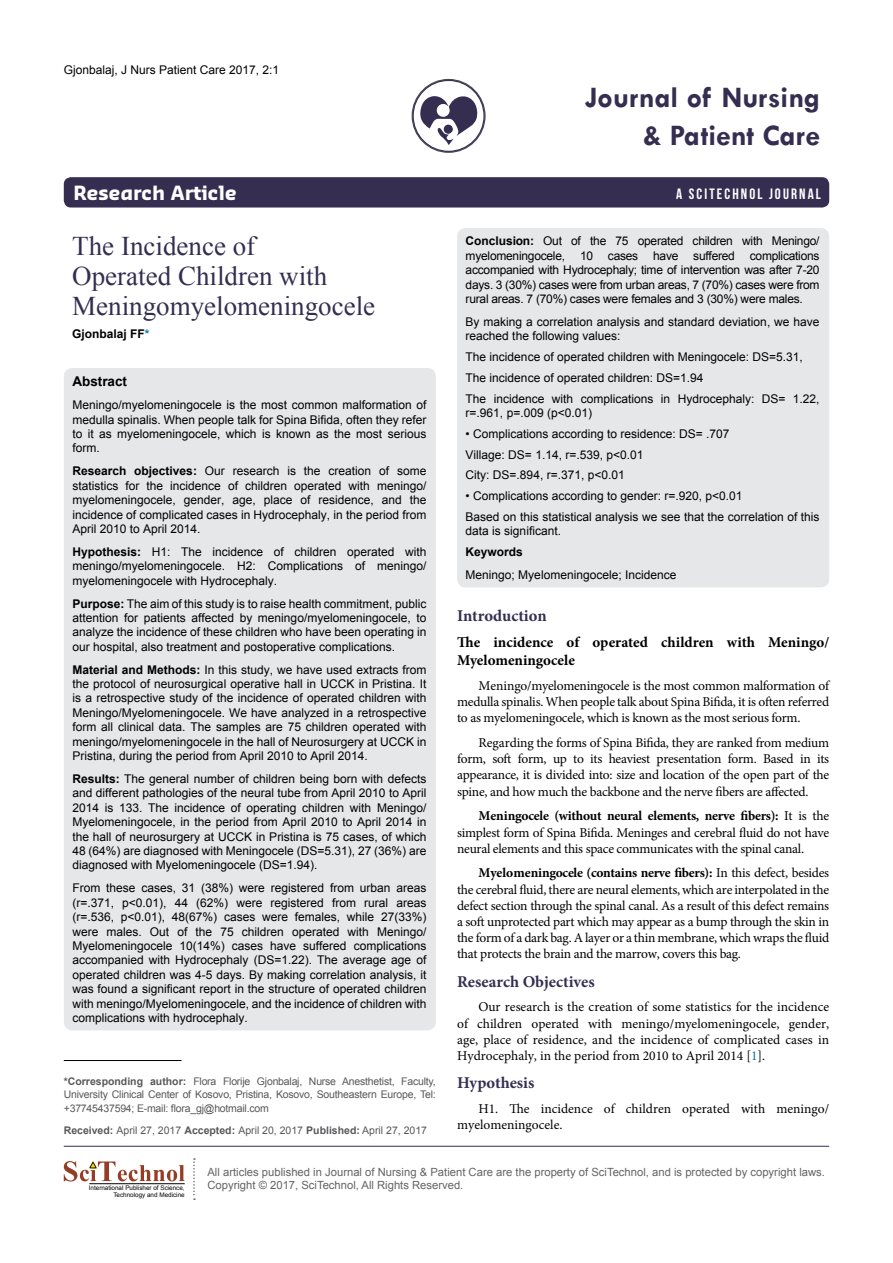
<style>
.page{position:relative;width:893px;height:1263px;background:#fff}
.page>*{position:absolute;margin:0;border:0;box-sizing:border-box;transform-origin:0 0}
.t1{font:700 30px/37.5px "Tw Cen";color:#352e51;text-align:right}
.t2{font:27px/30px "Times New Roman";color:#352e51}
.t3{font:700 19.2px "Sansa";color:#fff}
.t4{font:700 16.5px "Minion Pro";color:#352e51}
.t5{font:700 15px/18px "Minion Pro";color:#000}
.t6{font:15px "Bebas Neue";letter-spacing:.14em;color:#fff}
.t7{font:13.5px/16.2px "Minion Pro";letter-spacing:-.02em;color:#000;text-align:justify}
.t8{font:13.5px/16.2px "Minion Pro";color:#000}
.t9{font:700 13.5px "Arial";color:#000}
.t10{font:12px/14.4px "Arial";color:#000;text-align:justify}
.t11{font:700 12px "Arial";color:#000}
.t12{font:11.25px/13.5px "Arial";color:#636466}
.t13{font:10.5px/13.5px "Arial";letter-spacing:-.02em;color:#58595b;text-align:justify}
.t14{font:10.5px "Arial";color:#58595b}
.t15{font:6.3px/7.6px "Arial";color:#000;text-align:right}
.s1{color:#0072bc}
.s2{font-weight:700}
</style>
<div class="page">
<div style="left:64px;top:177px;width:765px;height:30px;background:#352e51;border-radius:7px"></div>
<hr style="left:64px;top:1146px;width:765px;height:1px;background:#352e51">
<svg style="left:420px;top:96px;width:57px;height:49px"></svg>
<div style="left:443px;top:125px;width:10px;height:9px;background:#352e51;border-radius:50%"></div>
<div style="left:412px;top:79px;width:74px;height:74px;border:1px solid #4c4458;border-radius:50%"></div>
<svg style="left:193px;top:1158px;width:2px;height:42px"></svg>
<svg style="left:64px;top:1161px;width:121px;height:20px"></svg>
<hr style="left:89px;top:1183px;width:96px;height:1px;background:#000">
<hr style="left:64px;top:1060px;width:118px;height:1px;background:#000">
<div style="left:64px;top:368px;width:372px;height:662px;background:#e6e7e8;border-radius:9px"></div>
<div style="left:457px;top:228px;width:372px;height:359px;background:#e6e7e8;border-radius:9px"></div>
<p class="t10" style="left:64px;top:62px;width:217px">Gjonbalaj, J Nurs Patient Care 2017, 2:1</p>
<h1 class="t1" style="left:585px;top:78px;width:237px">Journal of Nursing &amp; Patient Care</h1>
<h3 class="t3" style="left:74px;top:181px;width:165px">Research Article</h3>
<p class="t6" style="left:676px;top:186px;width:146px">A SCITECHNOL JOURNAL</p>
<h2 class="t2" style="left:72px;top:231px;width:304px">The Incidence of<br>Operated Children with<br>Meningomyelomeningocele</h2>
<p class="t11" style="left:72px;top:326px;width:79px">Gjonbalaj FF<span class="s1">*</span></p>
<p class="t9" style="left:72px;top:373px;width:56px">Abstract</p>
<p class="t10" style="left:72px;top:398px;width:356px">Meningo/myelomeningocele is the most common malformation of medulla spinalis. When people talk for Spina Bifida, often they refer to it as myelomeningocele, which is known as the most serious form.</p>
<p class="t10" style="left:72px;top:464px;width:355px"><span class="s2">Research objectives:</span> Our research is the creation of some statistics for the incidence of children operated with meningo/ myelomeningocele, gender, age, place of residence, and the incidence of complicated cases in Hydrocephaly, in the period from April 2010 to April 2014.</p>
<p class="t10" style="left:72px;top:544px;width:355px"><span class="s2">Hypothesis:</span> H1: The incidence of children operated with meningo/myelomeningocele. H2: Complications of meningo/ myelomeningocele with Hydrocephaly.</p>
<p class="t10" style="left:72px;top:596px;width:355px"><span class="s2">Purpose:</span> The aim of this study is to raise health commitment, public attention for patients affected by meningo/myelomeningocele, to analyze the incidence of these children who have been operating in our hospital, also treatment and postoperative complications.</p>
<p class="t10" style="left:72px;top:662px;width:356px"><span class="s2">Material and Methods:</span> In this study, we have used extracts from the protocol of neurosurgical operative hall in UCCK in Pristina. It is a retrospective study of the incidence of operated children with Meningo/Myelomeningocele. We have analyzed in a retrospective form all clinical data. The samples are 75 children operated with meningo/myelomeningocele in the hall of Neurosurgery at UCCK in Pristina, during the period from April 2010 to April 2014.</p>
<p class="t10" style="left:72px;top:772px;width:355px"><span class="s2">Results:</span> The general number of children being born with defects and different pathologies of the neural tube from April 2010 to April 2014 is 133. The incidence of operating children with Meningo/ Myelomeningocele, in the period from April 2010 to April 2014 in the hall of neurosurgery at UCCK in Pristina is 75 cases, of which 48 (64%) are diagnosed with Meningocele (DS=5.31), 27 (36%) are diagnosed with Myelomeningocele (DS=1.94).</p>
<p class="t10" style="left:72px;top:881px;width:355px">From these cases, 31 (38%) were registered from urban areas (r=.371, p&lt;0.01), 44 (62%) were registered from rural areas (r=.536, p&lt;0.01), 48(67%) cases were females, while 27(33%) were males. Out of the 75 children operated with Meningo/ Myelomeningocele 10(14%) cases have suffered complications accompanied with Hydrocephaly (DS=1.22). The average age of operated children was 4-5 days. By making correlation analysis, it was found a significant report in the structure of operated children with meningo/Myelomeningocele, and the incidence of children with complications with hydrocephaly.</p>
<p class="t13" style="left:64px;top:1074px;width:374px"><span class="s2">*Corresponding author:</span> Flora Florije Gjonbalaj, Nurse Anesthetist, Faculty, University Clinical Center of Kosovo, Pristina, Kosovo, Southeastern Europe, Tel: +37745437594; E-mail: flora_gj@hotmail.com</p>
<p class="t14" style="left:64px;top:1123px;width:365px"><span class="s2">Received:</span> April 27, 2017 <span class="s2">Accepted:</span> April 20, 2017 <span class="s2">Published:</span> April 27, 2017</p>
<p class="t10" style="left:466px;top:234px;width:355px"><span class="s2">Conclusion:</span> Out of the 75 operated children with Meningo/ myelomeningocele, 10 cases have suffered complications accompanied with Hydrocephaly; time of intervention was after 7-20 days. 3 (30%) cases were from urban areas, 7 (70%) cases were from rural areas. 7 (70%) cases were females and 3 (30%) were males.</p>
<p class="t10" style="left:466px;top:314px;width:355px">By making a correlation analysis and standard deviation, we have reached the following values:</p>
<p class="t10" style="left:466px;top:346px;width:355px;line-height:20.9px;text-align:left">The incidence of operated children with Meningocele: DS=5.31,<br>The incidence of operated children: DS=1.94<br>The incidence with complications in Hydrocephaly: DS= 1.22,</p>
<p class="t10" style="left:466px;top:406px;width:128px">r=.961, p=.009 (p&lt;0.01)</p>
<p class="t10" style="left:466px;top:423px;width:265px;line-height:20.9px;text-align:left">• Complications according to residence: DS= .707<br>Village: DS= 1.14, r=.539, p&lt;0.01<br>City: DS=.894, r=.371, p&lt;0.01</p>
<p class="t10" style="left:466px;top:486px;width:355px;line-height:20.9px">• Complications according to gender: r=.920, p&lt;0.01<br>Based on this statistical analysis we see that the correlation of this</p>
<p class="t10" style="left:466px;top:524px;width:97px">data is significant.</p>
<p class="t11" style="left:466px;top:544px;width:59px">Keywords</p>
<p class="t10" style="left:466px;top:568px;width:212px">Meningo; Myelomeningocele; Incidence</p>
<h3 class="t4" style="left:457px;top:604px;width:91px">Introduction</h3>
<p class="t5" style="left:457px;top:633px;width:374px">The incidence of operated children with Meningo/<br>Myelomeningocele</p>
<p class="t7" style="left:457px;top:677px;width:374px;text-indent:21px">Meningo/myelomeningocele is the most common malformation of medulla spinalis. When people talk about Spina Bifida, it is often referred to as myelomeningocele, which is known as the most serious form.</p>
<p class="t7" style="left:457px;top:735px;width:374px;text-indent:21px">Regarding the forms of Spina Bifida, they are ranked from medium form, soft form, up to its heaviest presentation form. Based in its appearance, it is divided into: size and location of the open part of the spine, and how much the backbone and the nerve fibers are affected.</p>
<p class="t7" style="left:457px;top:808px;width:374px;text-indent:21px"><span class="s2">Meningocele (without neural elements, nerve fibers):</span> It is the simplest form of Spina Bifida. Meninges and cerebral fluid do not have neural elements and this space communicates with the spinal canal.</p>
<p class="t7" style="left:457px;top:865px;width:374px;text-indent:21px"><span class="s2">Myelomeningocele (contains nerve fibers):</span> In this defect, besides the cerebral fluid, there are neural elements, which are interpolated in the defect section through the spinal canal. As a result of this defect remains a soft unprotected part which may appear as a bump through the skin in the form of a dark bag. A layer or a thin membrane, which wraps the fluid that protects the brain and the marrow, covers this bag.</p>
<h3 class="t4" style="left:457px;top:970px;width:139px">Research Objectives</h3>
<p class="t7" style="left:457px;top:999px;width:374px;text-indent:21px">Our research is the creation of some statistics for the incidence of children operated with meningo/myelomeningocele, gender, age, place of residence, and the incidence of complicated cases in Hydrocephaly, in the period from 2010 to April 2014 [<span class="s1">1</span>].</p>
<h3 class="t4" style="left:457px;top:1071px;width:79px">Hypothesis</h3>
<p class="t8" style="left:457px;top:1101px;width:374px;text-indent:21px">H1. The incidence of children operated with meningo/ myelomeningocele.</p>
<p class="t15" style="left:89px;top:1184px;width:97px">International Publisher of Science,<br>Technology and Medicine</p>
<p class="t12" style="left:207px;top:1165px;width:619px">All articles published in Journal of Nursing &amp; Patient Care are the property of SciTechnol, and is protected by copyright laws.<br>Copyright © 2017, SciTechnol, All Rights Reserved.</p>
</div>
